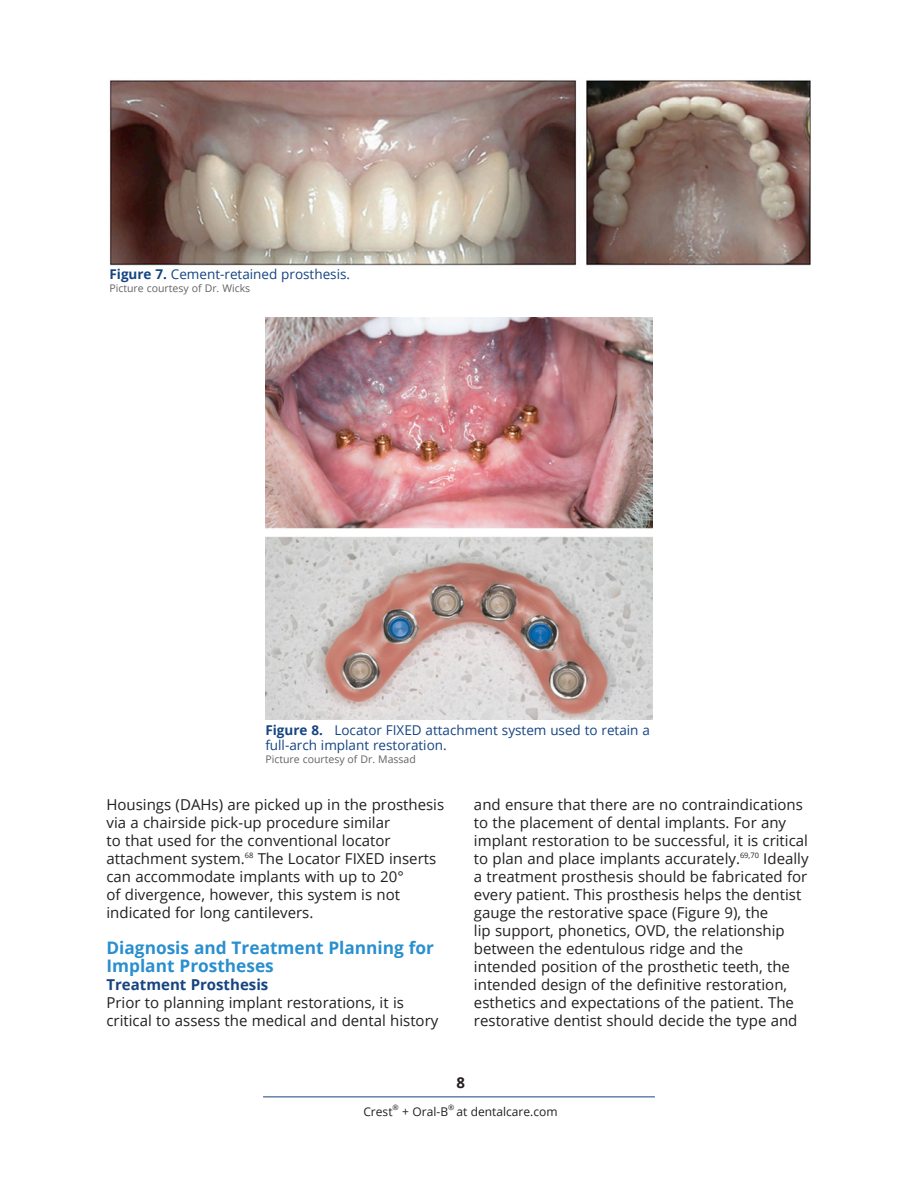
<style>
.page{position:relative;width:918px;height:1188px;background:#fff}
.page>*{position:absolute;margin:0;border:0;box-sizing:border-box;transform-origin:0 0}
.Main_Body{font:700 17.25px/18px "Open Sans";color:#298fce}
.Main_Body-2{font:15px/18px "Open Sans";color:#231f20}
.Main_Body-3{font:700 15px "Open Sans";color:#164481}
.t1{font:700 15px "Open Sans";color:#231f20}
.Figure{font:13.5px/15px "Open Sans";color:#164481}
.t2{font:12px "Open Sans";color:#231f20}
.Figure-2{font:10.5px "Open Sans";color:#636366}
.t3{font:7.5px "Open Sans";color:#231f20}
.s1{font-weight:700}
</style>
<div class="page">
<hr style="left:263px;top:1096px;width:392px;height:1px;background:#164481">
<img style="left:109px;top:80px;width:702px;height:186px">
<img style="left:265px;top:317px;width:388px;height:403px">
<p class="Figure" style="left:109px;top:266px;width:242px"><span class="s1">Figure 7.</span> Cement-retained prosthesis.</p>
<p class="Figure-2" style="left:109px;top:281px;width:142px">Picture courtesy of Dr. Wicks</p>
<p class="Figure" style="left:265px;top:722px;width:386px"><span class="s1">Figure 8.</span> Locator FIXED attachment system used to retain a full-arch implant restoration.</p>
<p class="Figure-2" style="left:265px;top:752px;width:152px">Picture courtesy of Dr. Massad</p>
<p class="Main_Body-2" style="left:106px;top:795px;width:339px">Housings (DAHs) are picked up in the prosthesis via a chairside pick-up procedure similar<br>to that used for the conventional locator attachment system.<sup>68</sup> The Locator FIXED inserts can accommodate implants with up to 20°<br>of divergence, however, this system is not indicated for long cantilevers.</p>
<p class="Main_Body" style="left:106px;top:938px;width:329px">Diagnosis and Treatment Planning for<br>Implant Prostheses</p>
<p class="Main_Body-3" style="left:106px;top:974px;width:163px">Treatment Prosthesis</p>
<p class="Main_Body-2" style="left:106px;top:993px;width:333px">Prior to planning implant restorations, it is critical to assess the medical and dental history</p>
<p class="Main_Body-2" style="left:474px;top:795px;width:336px">and ensure that there are no contraindications to the placement of dental implants. For any implant restoration to be successful, it is critical to plan and place implants accurately.<sup>69,70</sup> Ideally a treatment prosthesis should be fabricated for every patient. This prosthesis helps the dentist gauge the restorative space (Figure 9), the<br>lip support, phonetics, OVD, the relationship between the edentulous ridge and the intended position of the prosthetic teeth, the intended design of the definitive restoration, esthetics and expectations of the patient. The restorative dentist should decide the type and</p>
<p class="t1" style="left:456px;top:1072px;width:10px">8</p>
<p class="t2" style="left:363px;top:1103px;width:31px">Crest</p>
<p class="t3" style="left:393px;top:1102px;width:8px">®</p>
<p class="t2" style="left:402px;top:1103px;width:47px">+ Oral-B</p>
<p class="t3" style="left:448px;top:1102px;width:8px">®</p>
<p class="t2" style="left:457px;top:1103px;width:103px">at dentalcare.com</p>
</div>
